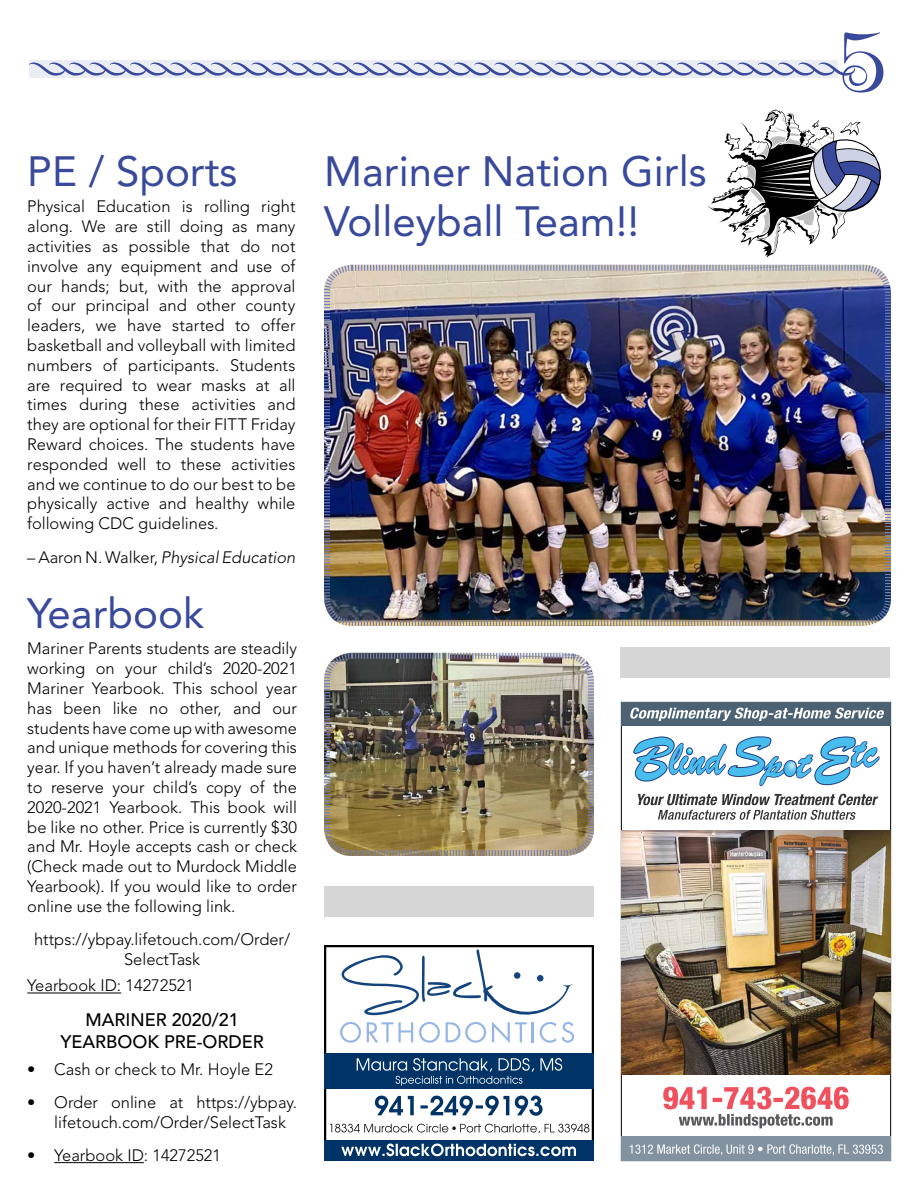
<style>
.page{position:relative;width:918px;height:1188px;background:#fff}
.page>*{position:absolute;margin:0;border:0;box-sizing:border-box;transform-origin:0 0}
.t1{font:90px "Anglican";color:#39499b}
.t2{font:42px/50.4px "Avenir";color:#39499b}
.t3{font:500 18px/21.6px "Avenir";color:#000;text-align:center}
.t4{font:300 16.5px/19.8px "Avenir";color:#000;text-align:justify}
.t5{font:italic 300 16.5px "Avenir";color:#000}
.s1{font-style:normal}
</style>
<div class="page">
<div style="left:30px;top:60px;width:808px;height:17px;background:#ebedf5"></div>
<svg style="left:29px;top:63px;width:826px;height:13px"></svg>
<hr style="left:27px;top:993px;width:94px;height:1px;background:#000">
<hr style="left:54px;top:1162px;width:90px;height:1px;background:#000">
<img style="left:324px;top:264px;width:567px;height:362px">
<img style="left:324px;top:652px;width:270px;height:204px">
<svg style="left:708px;top:109px;width:173px;height:149px"></svg>
<div style="left:324px;top:886px;width:270px;height:31px;background:#d6d6d6"></div>
<div style="left:620px;top:647px;width:270px;height:31px;background:#d6d6d6"></div>
<svg style="left:663px;top:1087px;width:186px;height:41px"></svg>
<div style="left:621px;top:702px;width:270px;height:23px;background:#4c6273"></div>
<svg style="left:630px;top:708px;width:254px;height:13px"></svg>
<div style="left:621px;top:1137px;width:270px;height:24px;background:#8292a1"></div>
<svg style="left:629px;top:1144px;width:254px;height:12px"></svg>
<svg style="left:638px;top:794px;width:240px;height:26px"></svg>
<img style="left:621px;top:831px;width:270px;height:244px">
<svg style="left:633px;top:736px;width:247px;height:51px"></svg>
<img style="left:783px;top:760px;width:14px;height:17px">
<div style="left:686px;top:747px;width:7px;height:8px;border:1px solid #294086;border-radius:50%"></div>
<div style="left:783px;top:760px;width:14px;height:17px;border:1px solid #294086;border-radius:50%"></div>
<div style="left:324px;top:945px;width:270px;height:216px;background:#fff;border:2px solid #000"></div>
<div style="left:324px;top:1053px;width:270px;height:36px;background:#036"></div>
<div style="left:324px;top:1140px;width:270px;height:21px;background:#036"></div>
<svg style="left:340px;top:950px;width:234px;height:93px"></svg>
<div style="left:514px;top:972px;width:6px;height:7px;background:#13447e;border-radius:50%"></div>
<div style="left:537px;top:975px;width:7px;height:7px;background:#13447e;border-radius:50%"></div>
<svg style="left:330px;top:1124px;width:259px;height:9px"></svg>
<svg style="left:375px;top:1096px;width:168px;height:20px"></svg>
<svg style="left:341px;top:1144px;width:235px;height:12px"></svg>
<svg style="left:357px;top:1058px;width:205px;height:28px"></svg>
<h2 class="t2" style="left:27px;top:146px;width:212px">PE / Sports</h2>
<p class="t4" style="left:27px;top:197px;width:270px">Physical Education is rolling right along. We are still doing as many activities as possible that do not involve any equipment and use of our hands; but, with the approval of our principal and other county leaders, we have started to offer basketball and volleyball with limited numbers of participants. Students are required to wear masks at all times during these activities and they are optional for their FITT Friday Reward choices. The students have responded well to these activities and we continue to do our best to be physically active and healthy while following CDC guidelines.</p>
<p class="t5" style="left:27px;top:547px;width:270px"><span class="s1">– Aaron N. Walker,</span> Physical Education</p>
<h2 class="t2" style="left:27px;top:588px;width:178px">Yearbook</h2>
<p class="t4" style="left:27px;top:639px;width:271px">Mariner Parents students are steadily working on your child’s 2020-2021<br>Mariner Yearbook. This school year has been like no other, and our students have come up with awesome and unique methods for covering this year. If you haven’t already made sure to reserve your child’s copy of the 2020-2021 Yearbook. This book will be like no other. Price is currently $30 and Mr. Hoyle accepts cash or check (Check made out to Murdock Middle Yearbook). If you would like to order online use the following link.</p>
<p class="t4" style="left:34px;top:929px;width:258px;text-align:center">https://ybpay.lifetouch.com/Order/<br>SelectTask</p>
<p class="t4" style="left:27px;top:976px;width:168px">Yearbook ID: 14272521</p>
<p class="t3" style="left:61px;top:1010px;width:205px">MARINER 2020/21<br>YEARBOOK PRE-ORDER</p>
<p class="t4" style="left:27px;top:1059px;width:247px">• Cash or check to Mr. Hoyle E2</p>
<p class="t4" style="left:54px;top:1092px;width:244px;text-indent:-27px">• Order online at https://ybpay. lifetouch.com/Order/SelectTask</p>
<p class="t4" style="left:27px;top:1145px;width:195px">• Yearbook ID: 14272521</p>
<h2 class="t2" style="left:324px;top:146px;width:384px">Mariner Nation Girls<br>Volleyball Team!!</h2>
<h1 class="t1" style="left:836px;top:16px;width:56px">5</h1>
</div>
